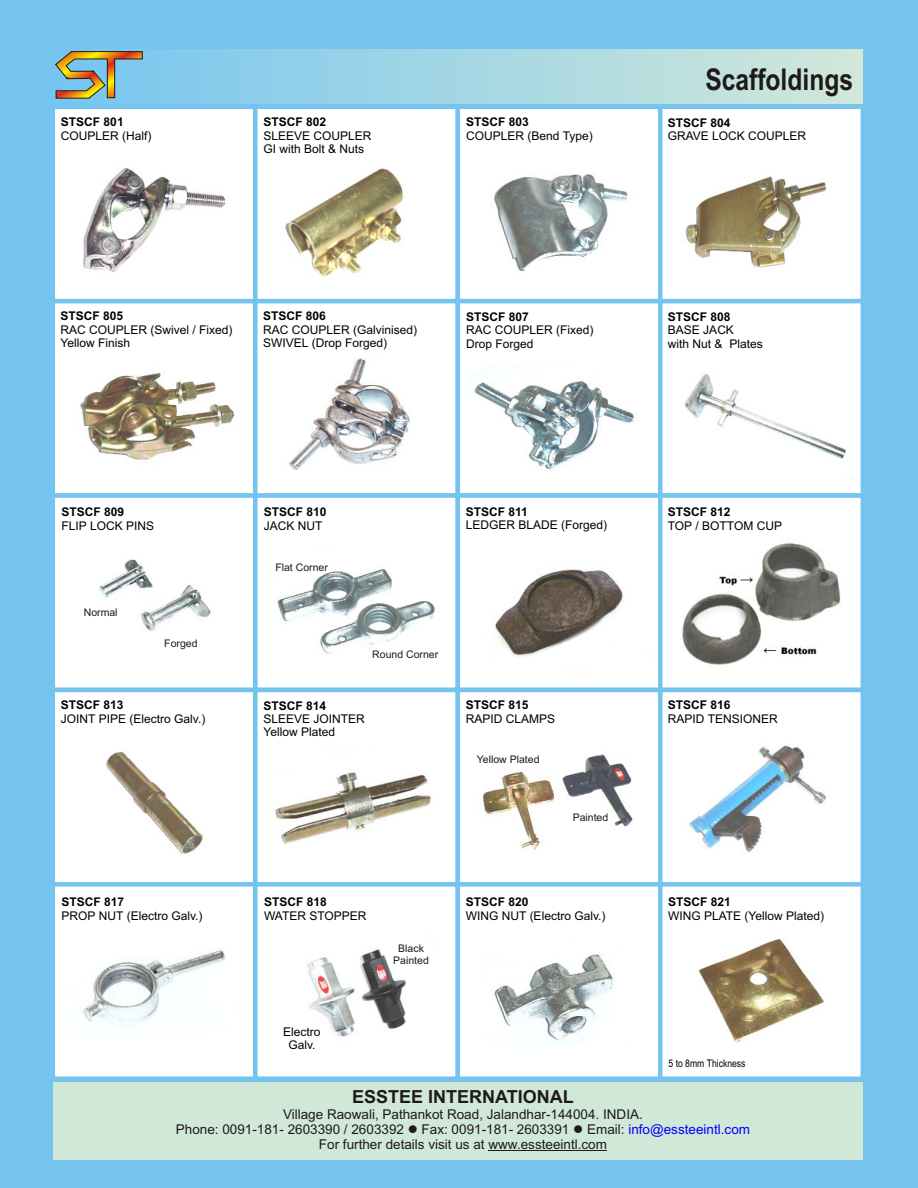
<style>
.page{position:relative;width:918px;height:1188px;background:#75c4f0}
.page>*{position:absolute;margin:0;border:0;box-sizing:border-box;transform-origin:0 0}
.t1{font:700 30px "Arial Narrow";color:#1f1a17}
.t2{font:700 18px "Arial";color:#1f1a17}
.t3{font:13.5px/15.1px "Arial";color:#1f1a17;text-align:center}
.t4{font:12px/13.4px "Arial";color:#000}
.t5{font:700 12px "Arial";color:#000}
.t6{font:10.5px/11.7px "Arial";color:#1f1a17;text-align:center}
.t7{font:10.5px "Arial Narrow";color:#000}
.s1{color:#00f}
</style>
<div class="page">
<div style="left:51px;top:105px;width:207px;height:198px;background:#fff;border:4px solid #75c4f0"></div>
<div style="left:51px;top:299px;width:207px;height:199px;background:#fff;border:4px solid #75c4f0"></div>
<div style="left:51px;top:493px;width:207px;height:199px;background:#fff;border:4px solid #75c4f0"></div>
<div style="left:51px;top:688px;width:207px;height:199px;background:#fff;border:4px solid #75c4f0"></div>
<div style="left:51px;top:882px;width:207px;height:199px;background:#fff;border:4px solid #75c4f0"></div>
<div style="left:253px;top:105px;width:207px;height:198px;background:#fff;border:4px solid #75c4f0"></div>
<div style="left:253px;top:299px;width:207px;height:199px;background:#fff;border:4px solid #75c4f0"></div>
<div style="left:253px;top:493px;width:207px;height:199px;background:#fff;border:4px solid #75c4f0"></div>
<div style="left:253px;top:688px;width:207px;height:199px;background:#fff;border:4px solid #75c4f0"></div>
<div style="left:253px;top:882px;width:207px;height:199px;background:#fff;border:4px solid #75c4f0"></div>
<div style="left:456px;top:105px;width:207px;height:198px;background:#fff;border:4px solid #75c4f0"></div>
<div style="left:456px;top:299px;width:207px;height:199px;background:#fff;border:4px solid #75c4f0"></div>
<div style="left:456px;top:493px;width:207px;height:199px;background:#fff;border:4px solid #75c4f0"></div>
<div style="left:456px;top:688px;width:207px;height:199px;background:#fff;border:4px solid #75c4f0"></div>
<div style="left:456px;top:882px;width:207px;height:199px;background:#fff;border:4px solid #75c4f0"></div>
<div style="left:658px;top:105px;width:207px;height:198px;background:#fff;border:4px solid #75c4f0"></div>
<div style="left:658px;top:299px;width:207px;height:199px;background:#fff;border:4px solid #75c4f0"></div>
<div style="left:658px;top:493px;width:207px;height:199px;background:#fff;border:4px solid #75c4f0"></div>
<div style="left:658px;top:688px;width:207px;height:199px;background:#fff;border:4px solid #75c4f0"></div>
<div style="left:658px;top:882px;width:207px;height:199px;background:#fff;border:4px solid #75c4f0"></div>
<img style="left:83px;top:168px;width:143px;height:104px">
<img style="left:285px;top:168px;width:119px;height:110px">
<img style="left:494px;top:174px;width:134px;height:98px">
<img style="left:685px;top:176px;width:142px;height:92px">
<img style="left:80px;top:373px;width:155px;height:87px">
<img style="left:289px;top:358px;width:121px;height:112px">
<img style="left:471px;top:367px;width:163px;height:102px">
<img style="left:684px;top:374px;width:162px;height:85px">
<img style="left:277px;top:569px;width:158px;height:85px">
<img style="left:495px;top:569px;width:128px;height:88px">
<img style="left:682px;top:543px;width:159px;height:122px">
<img style="left:106px;top:751px;width:97px;height:103px">
<img style="left:275px;top:772px;width:157px;height:72px">
<img style="left:483px;top:754px;width:150px;height:97px">
<img style="left:689px;top:745px;width:137px;height:107px">
<img style="left:83px;top:950px;width:143px;height:77px">
<img style="left:307px;top:949px;width:99px;height:88px">
<img style="left:494px;top:953px;width:119px;height:90px">
<img style="left:698px;top:938px;width:126px;height:105px">
<div style="left:53px;top:50px;width:810px;height:54px;background:linear-gradient(to right,#75c5f0,#d1e8d9)"></div>
<svg style="left:55px;top:51px;width:88px;height:48px"></svg>
<div style="left:53px;top:1083px;width:810px;height:77px;background:#d1e8d9"></div>
<hr style="left:488px;top:1151px;width:119px;height:1px;background:#1f1a17">
<img style="left:99px;top:559px;width:112px;height:72px">
<p class="t5" style="left:61px;top:118px;width:64px">STSCF 801</p>
<p class="t4" style="left:61px;top:130px;width:92px">COUPLER (Half)</p>
<p class="t5" style="left:263px;top:118px;width:64px">STSCF 802</p>
<p class="t4" style="left:263px;top:130px;width:110px">SLEEVE COUPLER<br>GI with Bolt &amp; Nuts</p>
<p class="t5" style="left:466px;top:118px;width:64px">STSCF 803</p>
<p class="t4" style="left:466px;top:130px;width:128px">COUPLER (Bend Type)</p>
<h1 class="t1" style="left:705px;top:69px;width:149px">Scaffoldings</h1>
<p class="t5" style="left:668px;top:118px;width:64px">STSCF 804</p>
<p class="t4" style="left:668px;top:131px;width:140px">GRAVE LOCK COUPLER</p>
<p class="t5" style="left:61px;top:312px;width:64px">STSCF 805</p>
<p class="t4" style="left:61px;top:324px;width:174px">RAC COUPLER (Swivel / Fixed)<br>Yellow Finish</p>
<p class="t5" style="left:263px;top:312px;width:64px">STSCF 806</p>
<p class="t4" style="left:263px;top:324px;width:156px">RAC COUPLER (Galvinised)<br>SWIVEL (Drop Forged)</p>
<p class="t5" style="left:466px;top:312px;width:64px">STSCF 807</p>
<p class="t4" style="left:466px;top:324px;width:129px">RAC COUPLER (Fixed)<br>Drop Forged</p>
<p class="t5" style="left:668px;top:312px;width:64px">STSCF 808</p>
<p class="t4" style="left:668px;top:324px;width:96px">BASE JACK<br>with Nut &amp; Plates</p>
<p class="t5" style="left:61px;top:508px;width:64px">STSCF 809</p>
<p class="t4" style="left:61px;top:520px;width:94px">FLIP LOCK PINS</p>
<p class="t6" style="left:84px;top:607px;width:35px">Normal</p>
<p class="t6" style="left:164px;top:639px;width:35px">Forged</p>
<p class="t5" style="left:61px;top:701px;width:64px">STSCF 813</p>
<p class="t4" style="left:61px;top:713px;width:146px">JOINT PIPE (Electro Galv.)</p>
<p class="t5" style="left:61px;top:898px;width:64px">STSCF 817</p>
<p class="t4" style="left:61px;top:910px;width:143px">PROP NUT (Electro Galv.)</p>
<p class="t5" style="left:264px;top:508px;width:64px">STSCF 810</p>
<p class="t4" style="left:264px;top:520px;width:60px">JACK NUT</p>
<p class="t6" style="left:275px;top:562px;width:54px">Flat Corner</p>
<p class="t5" style="left:466px;top:507px;width:64px">STSCF 811</p>
<p class="t4" style="left:466px;top:519px;width:143px">LEDGER BLADE (Forged)</p>
<p class="t6" style="left:372px;top:649px;width:67px">Round Corner</p>
<p class="t5" style="left:263px;top:701px;width:64px">STSCF 814</p>
<p class="t4" style="left:263px;top:713px;width:103px">SLEEVE JOINTER<br>Yellow Plated</p>
<p class="t5" style="left:466px;top:701px;width:64px">STSCF 815</p>
<p class="t4" style="left:466px;top:713px;width:91px">RAPID CLAMPS</p>
<p class="t6" style="left:477px;top:754px;width:64px">Yellow Plated</p>
<p class="t6" style="left:573px;top:812px;width:37px">Painted</p>
<p class="t5" style="left:264px;top:898px;width:64px">STSCF 818</p>
<p class="t4" style="left:264px;top:910px;width:104px">WATER STOPPER</p>
<p class="t4" style="left:283px;top:1026px;width:39px;text-align:center">Electro<br>Galv.</p>
<p class="t6" style="left:393px;top:944px;width:37px">Black<br>Painted</p>
<p class="t5" style="left:466px;top:898px;width:64px">STSCF 820</p>
<p class="t4" style="left:466px;top:910px;width:141px">WING NUT (Electro Galv.)</p>
<p class="t5" style="left:668px;top:508px;width:64px">STSCF 812</p>
<p class="t4" style="left:668px;top:520px;width:116px">TOP / BOTTOM CUP</p>
<p class="t5" style="left:668px;top:701px;width:64px">STSCF 816</p>
<p class="t4" style="left:668px;top:713px;width:112px">RAPID TENSIONER</p>
<p class="t5" style="left:668px;top:898px;width:64px">STSCF 821</p>
<p class="t4" style="left:668px;top:910px;width:158px">WING PLATE (Yellow Plated)</p>
<p class="t7" style="left:668px;top:1059px;width:79px">5 to 8mm Thickness</p>
<h2 class="t2" style="left:352px;top:1090px;width:223px">ESSTEE INTERNATIONAL</h2>
<p class="t3" style="left:176px;top:1108px;width:576px">Village Raowali, Pathankot Road, Jalandhar-144004. INDIA.<br>Phone: 0091-181- 2603390 / 2603392 ● Fax: 0091-181- 2603391 ● Email: <span class="s1">info@essteeintl.com<br></span>For further details visit us at www.essteeintl.com</p>
</div>
